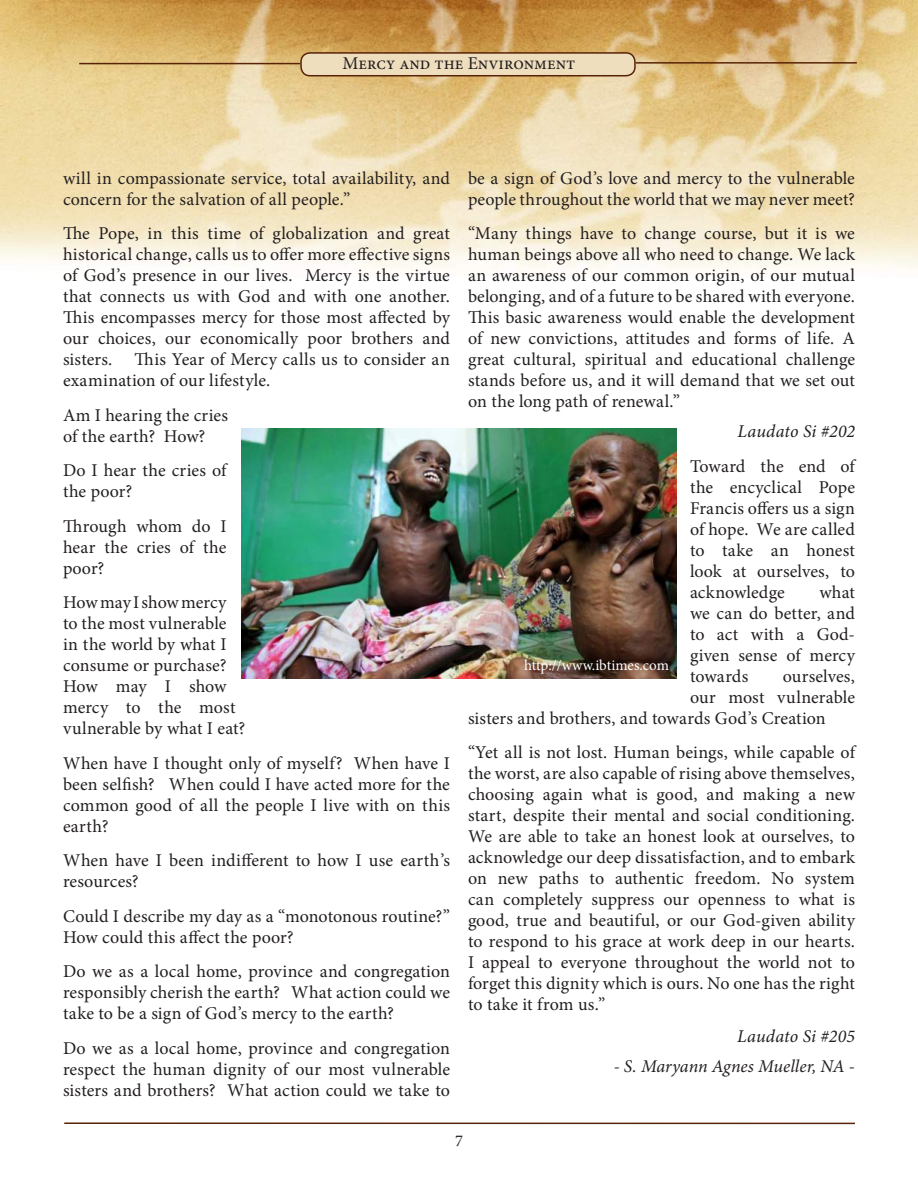
<style>
.page{position:relative;width:918px;height:1188px;background:#fff}
.page>*{position:absolute;margin:0;border:0;box-sizing:border-box;transform-origin:0 0}
.t1{font:18px/21px "Minion Pro";letter-spacing:.005em;color:#231f20;text-align:justify}
.t2{font:italic 18px "Minion Pro";letter-spacing:.005em;color:#231f20}
.t3{font:16.5px "Minion Pro";color:#231f20}
.t4{font:15px "Minion Pro";color:#fff}
</style>
<div class="page">
<img style="left:0;top:0;width:918px;height:269px">
<div style="left:301px;top:53px;width:334px;height:23px;background:#eedebe;border-radius:9px"></div>
<div style="left:300px;top:52px;width:336px;height:24px;border:2px solid #582307;border-radius:9px"></div>
<hr style="left:79px;top:63px;width:221px;height:1px;background:#582307">
<hr style="left:636px;top:62px;width:221px;height:2px;background:#582307">
<hr style="left:64px;top:1122px;width:791px;height:2px;background:#582307">
<img style="left:242px;top:428px;width:434px;height:251px">
<p class="t1" style="left:343px;top:53px;width:234px">Mercy and the Environment</p>
<p class="t1" style="left:63px;top:168px;width:389px">will in compassionate service, total availability, and concern for the salvation of all people.”</p>
<p class="t1" style="left:63px;top:223px;width:389px">The Pope, in this time of globalization and great historical change, calls us to offer more effective signs of God’s presence in our lives. Mercy is the virtue that connects us with God and with one another.<br>This encompasses mercy for those most affected by our choices, our economically poor brothers and sisters. This Year of Mercy calls us to consider an examination of our lifestyle.</p>
<p class="t1" style="left:63px;top:405px;width:166px">Am I hearing the cries of the earth? How?</p>
<p class="t1" style="left:63px;top:460px;width:167px">Do I hear the cries of the poor?</p>
<p class="t1" style="left:63px;top:516px;width:165px">Through whom do I hear the cries of the poor?</p>
<p class="t1" style="left:63px;top:592px;width:184px;text-align:left">How may I show mercy to the most vulnerable in the world by what I consume or purchase?<br>How may I show mercy to the most vulnerable by what I eat?</p>
<p class="t1" style="left:63px;top:753px;width:389px">When have I thought only of myself? When have I been selfish? When could I have acted more for the common good of all the people I live with on this earth?</p>
<p class="t1" style="left:63px;top:850px;width:388px">When have I been indifferent to how I use earth’s resources?</p>
<p class="t1" style="left:63px;top:906px;width:389px">Could I describe my day as a “monotonous routine?”<br>How could this affect the poor?</p>
<p class="t1" style="left:63px;top:961px;width:389px">Do we as a local home, province and congregation responsibly cherish the earth? What action could we take to be a sign of God’s mercy to the earth?</p>
<p class="t1" style="left:63px;top:1038px;width:389px">Do we as a local home, province and congregation respect the human dignity of our most vulnerable sisters and brothers? What action could we take to</p>
<p class="t1" style="left:468px;top:168px;width:389px">be a sign of God’s love and mercy to the vulnerable people throughout the world that we may never meet?</p>
<p class="t1" style="left:468px;top:223px;width:389px">“Many things have to change course, but it is we human beings above all who need to change. We lack an awareness of our common origin, of our mutual belonging, and of a future to be shared with everyone.<br>This basic awareness would enable the development of new convictions, attitudes and forms of life. A great cultural, spiritual and educational challenge stands before us, and it will demand that we set out on the long path of renewal.”</p>
<p class="t2" style="left:738px;top:419px;width:119px">Laudato Si #202</p>
<p class="t1" style="left:690px;top:456px;width:168px">Toward the end of the encyclical Pope Francis offers us a sign of hope. We are called to take an honest look at ourselves, to acknowledge</p>
<p class="t1" style="left:690px;top:582px;width:167px;text-indent:129px">what we can do better, and to act with a God&shy;given sense of mercy towards</p>
<p class="t4" style="left:524px;top:655px;width:147px">http://www.ibtimes.com</p>
<p class="t1" style="left:783px;top:666px;width:74px">ourselves,</p>
<p class="t1" style="left:690px;top:687px;width:166px">our most vulnerable</p>
<p class="t1" style="left:468px;top:708px;width:359px">sisters and brothers, and towards God’s Creation</p>
<p class="t1" style="left:468px;top:742px;width:390px">“Yet all is not lost. Human beings, while capable of the worst, are also capable of rising above themselves, choosing again what is good, and making a new start, despite their mental and social conditioning.<br>We are able to take an honest look at ourselves, to acknowledge our deep dissatisfaction, and to embark on new paths to authentic freedom. No system can completely suppress our openness to what is good, true and beautiful, or our God-given ability to respond to his grace at work deep in our hearts.<br>I appeal to everyone throughout the world not to forget this dignity which is ours. No one has the right to take it from us.”</p>
<p class="t2" style="left:737px;top:1024px;width:119px">Laudato Si #205</p>
<p class="t2" style="left:614px;top:1054px;width:243px">- S. Maryann Agnes Mueller, NA -</p>
<p class="t3" style="left:455px;top:1130px;width:9px">7</p>
</div>
